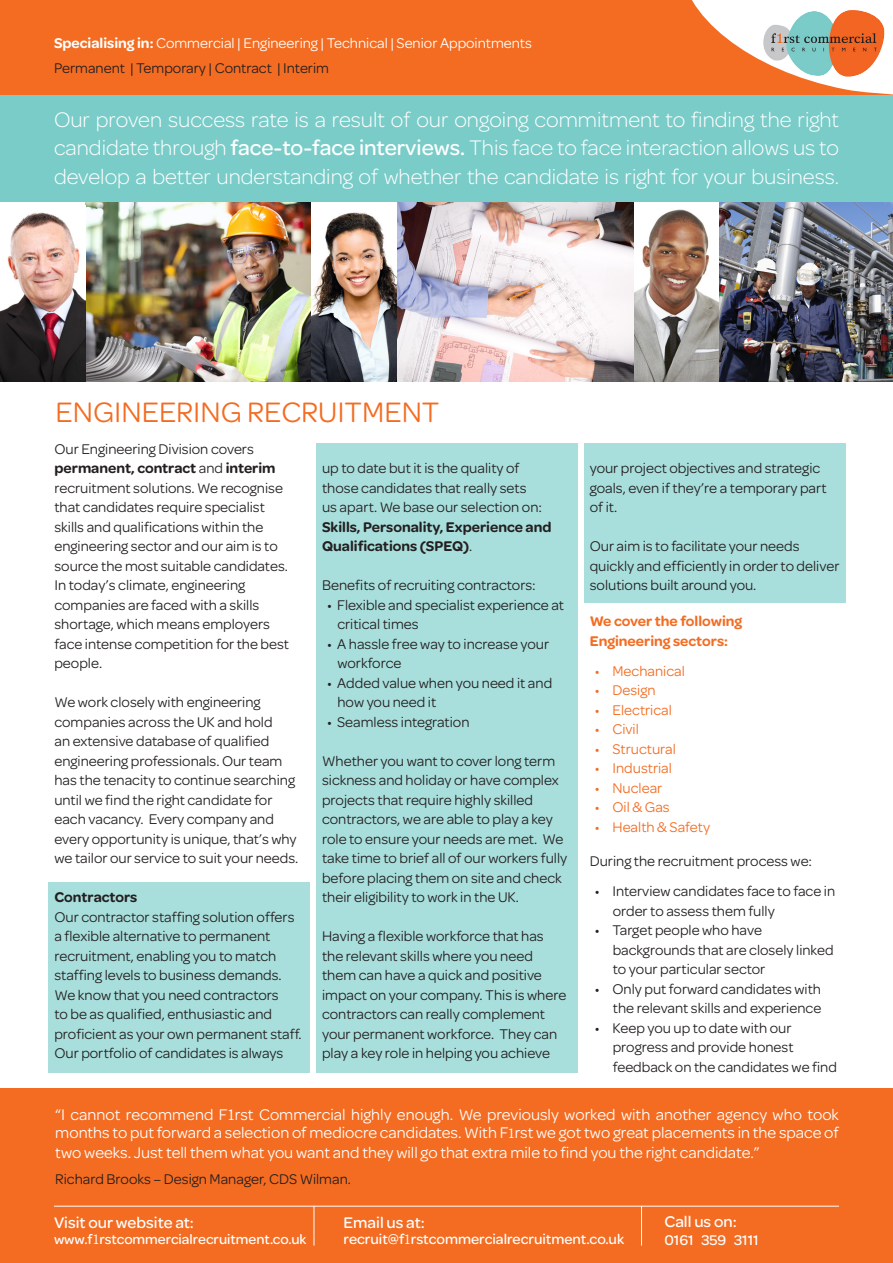
<style>
.page{position:relative;width:893px;height:1263px;background:#fff}
.page>*{position:absolute;margin:0;border:0;box-sizing:border-box;transform-origin:0 0}
.t1{font:30px "Omnes Girl Scouts";color:#f36c21}
.t2{font:300 22.5px/28.5px "Omnes Girl Scouts";color:#fff;text-align:justify}
.t3{font:16.5px/18px "Omnes Girl Scouts";color:#fff}
.t4{font:500 16.5px "Omnes Girl Scouts";color:#fff}
.t5{font:15px/19.5px "Omnes Girl Scouts";color:#231f20}
.t6{font:15px "Omnes Girl Scouts";color:#f36c21}
.t7{font:15px "Omnes Girl Scouts";color:#fff}
.t8{font:500 15px "Omnes Girl Scouts";color:#fff}
.t9{font:600 15px/19.5px "Omnes Girl Scouts";color:#f36c21}
.t10{font:600 15px "Omnes Girl Scouts";color:#231f20}
.t11{font:500 14.55px "Omnes Girl Scouts";color:#fff}
.s1{font-weight:600}
.s2{font-weight:500}
.s3{font-family:"Bookman Old Style";font-size:15px}
.s4{font-family:"Bookman Old Style";font-size:13.5px}
.s5{font-family:"Bookman Old Style";font-weight:400;font-size:13.5px}
</style>
<div class="page">
<div style="left:48px;top:882px;width:262px;height:190px;background:#a8dedb"></div>
<div style="left:584px;top:443px;width:261px;height:160px;background:#a8dedb"></div>
<img style="left:85px;top:202px;width:226px;height:179px">
<img style="left:396px;top:202px;width:238px;height:179px">
<img style="left:0;top:212px;width:85px;height:169px">
<img style="left:634px;top:209px;width:85px;height:172px">
<img style="left:311px;top:212px;width:85px;height:169px">
<div style="left:0;top:95px;width:893px;height:107px;background:#7accc8"></div>
<div style="left:0;top:0;width:893px;height:95px;background:#f36c21"></div>
<div style="left:316px;top:443px;width:261px;height:629px;background:#a8dedb"></div>
<div style="left:0;top:1089px;width:893px;height:174px;background:#f36c21"></div>
<svg style="left:692px;top:0;width:201px;height:95px"></svg>
<img style="left:759px;top:7px;width:129px;height:72px">
<hr style="left:314px;top:1206px;width:1px;height:39px;background:#fff">
<hr style="left:54px;top:1206px;width:785px;height:1px;background:#fff">
<hr style="left:641px;top:1206px;width:1px;height:39px;background:#fff">
<img style="left:719px;top:202px;width:174px;height:179px">
<p class="t7" style="left:54px;top:33px;width:479px"><span class="s1">Specialising in:</span> Commercial | Engineering | Technical | Senior Appointments</p>
<p class="t5" style="left:54px;top:58px;width:276px">Permanent | Temporary | Contract | Interim</p>
<p class="t2" style="left:54px;top:104px;width:786px">Our proven success rate is a result of our ongoing commitment to finding the right candidate through <span class="s2">face-to-face interviews.</span> This face to face interaction allows us to develop a better understanding of whether the candidate is right for your business.</p>
<p class="t1" style="left:56px;top:391px;width:385px">ENGINEERING RECRUITMENT</p>
<p class="t5" style="left:54px;top:438px;width:236px">Our Engineering Division covers <span class="s1">permanent, contract</span> and <span class="s1">interim </span>recruitment solutions. We recognise that candidates require specialist skills and qualifications within the engineering sector and our aim is to source the most suitable candidates.<br>In today’s climate, engineering companies are faced with a skills shortage, which means employers face intense competition for the best people.</p>
<p class="t5" style="left:54px;top:691px;width:245px">We work closely with engineering companies across the UK and hold<br>an extensive database of qualified engineering professionals. Our team has the tenacity to continue searching until we find the right candidate for each vacancy. Every company and every opportunity is unique, that’s why we tailor our service to suit your needs.</p>
<p class="t10" style="left:54px;top:886px;width:85px">Contractors</p>
<p class="t5" style="left:54px;top:906px;width:242px">Our contractor staffing solution offers a flexible alternative to permanent recruitment, enabling you to match staffing levels to business demands.</p>
<p class="t5" style="left:54px;top:984px;width:249px">We know that you need contractors<br>to be as qualified, enthusiastic and proficient as your own permanent staff.</p>
<p class="t5" style="left:54px;top:1042px;width:230px">Our portfolio of candidates is always</p>
<p class="t5" style="left:322px;top:457px;width:231px">up to date but it is the quality of those candidates that really sets<br>us apart. We base our selection on:<br><span class="s1">Skills, Personality, Experience and<br>Qualifications (SPEQ)</span>.</p>
<p class="t5" style="left:322px;top:574px;width:215px">Benefits of recruiting contractors:</p>
<p class="t5" style="left:337px;top:594px;width:228px;text-indent:-10px">• Flexible and specialist experience at critical times</p>
<p class="t5" style="left:337px;top:633px;width:213px;text-indent:-10px">• A hassle free way to increase your workforce</p>
<p class="t5" style="left:337px;top:672px;width:216px;text-indent:-10px">• Added value when you need it and how you need it</p>
<p class="t5" style="left:327px;top:711px;width:144px">• Seamless integration</p>
<p class="t5" style="left:322px;top:750px;width:247px">Whether you want to cover long term sickness and holiday or have complex projects that require highly skilled contractors, we are able to play a key role to ensure your needs are met. We take time to brief all of our workers fully before placing them on site and check their eligibility to work in the UK.</p>
<p class="t5" style="left:322px;top:925px;width:246px">Having a flexible workforce that has the relevant skills where you need them can have a quick and positive impact on your company. This is where contractors can really complement your permanent workforce. They can play a key role in helping you achieve</p>
<p class="t5" style="left:590px;top:457px;width:238px">your project objectives and strategic goals, even if they’re a temporary part of it.</p>
<p class="t5" style="left:590px;top:535px;width:251px">Our aim is to facilitate your needs quickly and efficiently in order to deliver solutions built around you.</p>
<p class="t9" style="left:590px;top:611px;width:154px">We cover the following<br>Engineering sectors:</p>
<p class="t6" style="left:595px;top:660px;width:91px">• Mechanical</p>
<p class="t6" style="left:595px;top:680px;width:62px">• Design</p>
<p class="t6" style="left:595px;top:699px;width:78px">• Electrical</p>
<p class="t6" style="left:595px;top:719px;width:46px">• Civil</p>
<p class="t6" style="left:595px;top:738px;width:83px">• Structural</p>
<p class="t6" style="left:595px;top:758px;width:79px">• Industrial</p>
<p class="t6" style="left:595px;top:777px;width:69px">• Nuclear</p>
<p class="t6" style="left:595px;top:797px;width:76px">• Oil &amp; Gas</p>
<p class="t6" style="left:595px;top:816px;width:117px">• Health &amp; Safety</p>
<p class="t5" style="left:590px;top:850px;width:224px">During the recruitment process we:</p>
<p class="t5" style="left:613px;top:880px;width:224px;text-indent:-18px">• Interview candidates face to face in order to assess them fully</p>
<p class="t5" style="left:613px;top:919px;width:222px;text-indent:-18px">• Target people who have backgrounds that are closely linked to your particular sector</p>
<p class="t5" style="left:595px;top:978px;width:228px;text-align:right">• Only put forward candidates with the relevant skills and experience</p>
<p class="t5" style="left:613px;top:1017px;width:226px;text-indent:-18px">• Keep you up to date with our progress and provide honest feedback on the candidates we find</p>
<p class="t3" style="left:55px;top:1105px;width:785px">“I cannot recommend F<span class="s3">1</span>rst Commercial highly enough. We previously worked with another agency who took months to put forward a selection of mediocre candidates. With F<span class="s4">1</span>rst we got two great placements in the space of</p>
<p class="t3" style="left:55px;top:1142px;width:706px">two weeks. Just tell them what you want and they will go that extra mile to find you the right candidate.”</p>
<p class="t5" style="left:55px;top:1168px;width:297px">Richard Brooks – Design Manager, CDS Wilman.</p>
<p class="t4" style="left:54px;top:1211px;width:142px">Visit our website at:</p>
<p class="t11" style="left:54px;top:1229px;width:254px">www.f<span class="s5">1</span>rstcommercialrecruitment.co.uk</p>
<p class="t4" style="left:344px;top:1211px;width:83px">Email us at:</p>
<p class="t8" style="left:344px;top:1229px;width:282px">recruit@f<span class="s5">1</span>rstcommercialrecruitment.co.uk</p>
<p class="t4" style="left:664px;top:1210px;width:74px">Call us on:</p>
<p class="t8" style="left:664px;top:1230px;width:96px">0161 359 3111</p>
</div>
